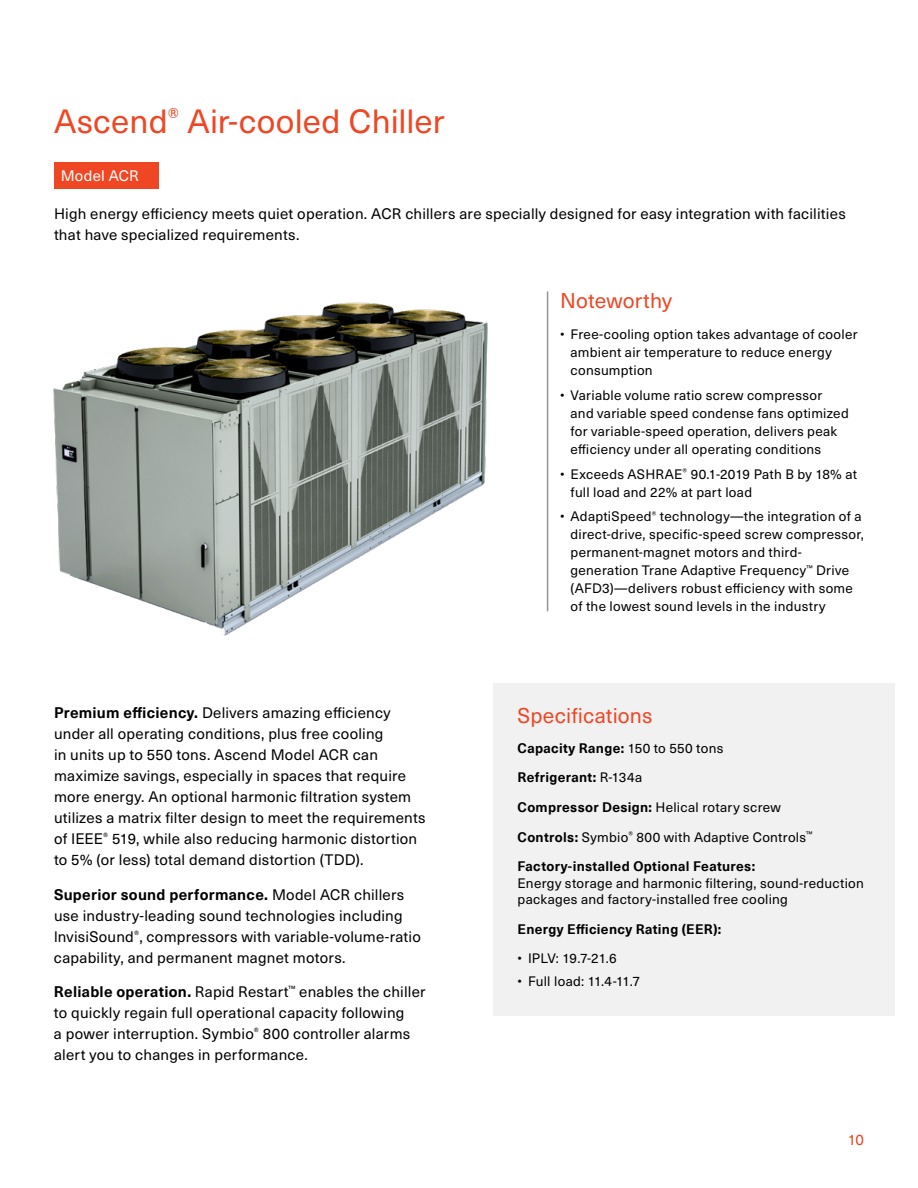
<style>
.page{position:relative;width:918px;height:1188px;background:#fff}
.page>*{position:absolute;margin:0;border:0;box-sizing:border-box;transform-origin:0 0}
.t1{font:33px "Neue Haas Unica W1 G";letter-spacing:.005em;color:#ef4623}
.t2{font:21px "Neue Haas Unica W1 G";letter-spacing:.005em;color:#ef4623}
.t3{font:15px/21px "Neue Haas Unica W1 G";letter-spacing:.015em;color:#000}
.t4{font:700 15px "Neue Haas Unica Pro";letter-spacing:.02em;color:#000}
.t5{font:15px "Neue Haas Unica W1 G";letter-spacing:.015em;color:#fff}
.t6{font:15px "Neue Haas Unica W1 G";color:#ef4623}
.t7{font:13.5px/18px "Neue Haas Unica W1 G";letter-spacing:.02em;color:#000}
.t8{font:700 13.5px/29.7px "Neue Haas Unica Pro";letter-spacing:.025em;color:#000}
.s1{font-family:"Neue Haas Unica Pro";font-weight:700}
.s2{font-family:"Neue Haas Unica W1 G";font-weight:400}
</style>
<div class="page">
<img style="left:53px;top:302px;width:435px;height:334px">
<div style="left:493px;top:683px;width:402px;height:333px;background:#f1f1f2"></div>
<div style="left:54px;top:162px;width:104px;height:27px;background:#ef4623"></div>
<hr style="left:547px;top:292px;width:1px;height:319px;background:#919396">
<h1 class="t1" style="left:54px;top:97px;width:392px">Ascend<sup>®</sup> Air-cooled Chiller</h1>
<p class="t5" style="left:61px;top:165px;width:80px">Model ACR</p>
<p class="t3" style="left:54px;top:202px;width:793px">High energy efficiency meets quiet operation. ACR chillers are specially designed for easy integration with facilities that have specialized requirements.</p>
<p class="t3" style="left:54px;top:702px;width:373px"><span class="s1">Premium efficiency.</span> Delivers amazing efficiency under all operating conditions, plus free cooling<br>in units up to 550 tons. Ascend Model ACR can maximize savings, especially in spaces that require more energy. An optional harmonic filtration system utilizes a matrix filter design to meet the requirements of IEEE<sup>®</sup> 519, while also reducing harmonic distortion to 5% (or less) total demand distortion (TDD).</p>
<p class="t4" style="left:54px;top:885px;width:352px">Superior sound performance. <span class="s2">Model ACR chillers</span></p>
<p class="t3" style="left:54px;top:904px;width:368px">use industry-leading sound technologies including lnvisiSound<sup>®</sup>, compressors with variable-volume-ratio capability, and permanent magnet motors.</p>
<p class="t3" style="left:54px;top:981px;width:373px"><span class="s1">Reliable operation.</span> Rapid Restart<sup>™</sup> enables the chiller to quickly regain full operational capacity following<br>a power interruption. Symbio<sup>®</sup> 800 controller alarms alert you to changes in performance.</p>
<h2 class="t2" style="left:560px;top:285px;width:113px">Noteworthy</h2>
<p class="t7" style="left:571px;top:325px;width:289px;text-indent:-11px">• Free-cooling option takes advantage of cooler ambient air temperature to reduce energy consumption</p>
<p class="t7" style="left:571px;top:385px;width:280px;text-indent:-11px">• Variable volume ratio screw compressor and variable speed condense fans optimized for variable-speed operation, delivers peak efficiency under all operating conditions</p>
<p class="t7" style="left:571px;top:464px;width:288px;text-indent:-10px">• Exceeds ASHRAE<sup>®</sup> 90.1-2019 Path B by 18% at full load and 22% at part load</p>
<p class="t7" style="left:571px;top:507px;width:295px;text-indent:-11px">• AdaptiSpeed<sup>®</sup> technology—the integration of a direct-drive, specific-speed screw compressor, permanent-magnet motors and third&shy;generation Trane Adaptive Frequency<sup>™</sup> Drive (AFD3)—delivers robust efficiency with some of the lowest sound levels in the industry</p>
<h2 class="t2" style="left:518px;top:700px;width:136px">Specifications</h2>
<p class="t8" style="left:518px;top:733px;width:207px">Capacity Range: <span class="s2">150 to 550 tons<br></span>Refrigerant: <span class="s2">R-134a</span></p>
<p class="t7" style="left:518px;top:798px;width:265px"><span class="s1">Compressor Design:</span> Helical rotary screw</p>
<p class="t7" style="left:518px;top:827px;width:296px"><span class="s1">Controls:</span> Symbio<sup>®</sup> 800 with Adaptive Controls<sup>™</sup></p>
<p class="t8" style="left:518px;top:852px;width:239px">Factory-installed Optional Features:</p>
<p class="t7" style="left:518px;top:874px;width:348px;line-height:16.2px">Energy storage and harmonic filtering, sound-reduction packages and factory-installed free cooling</p>
<p class="t8" style="left:518px;top:914px;width:205px">Energy Efficiency Rating (EER):</p>
<p class="t7" style="left:518px;top:949px;width:101px">• IPLV: 19.7-21.6</p>
<p class="t7" style="left:518px;top:972px;width:124px">• Full load: 11.4-11.7</p>
<p class="t6" style="left:848px;top:1129px;width:18px">10</p>
</div>
